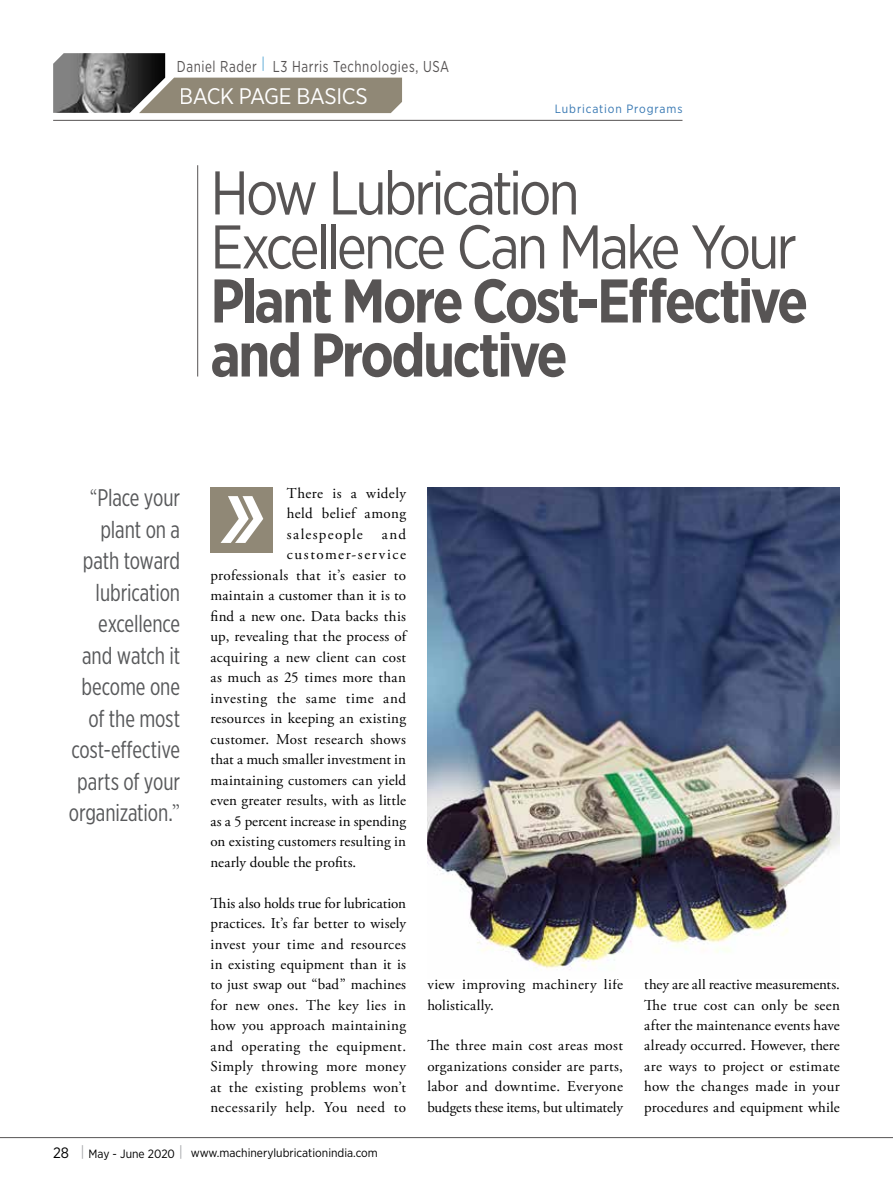
<style>
.page{position:relative;width:893px;height:1191px;background:#fff}
.page>*{position:absolute;margin:0;border:0;box-sizing:border-box;transform-origin:0 0}
.t1{font:700 61.5px/54px "Gotham Narrow";letter-spacing:-.045em;color:#575454;scale:.95 1}
.t2{font:61.5px/54px "Gotham Narrow";letter-spacing:-.055em;color:#575454;scale:.95 1}
.t3{font:24px/31.5px "Gotham X Narrow";letter-spacing:-.005em;color:#58595b;text-align:right;scale:.95 1}
.t4{font:22.5px "Gotham Narrow";letter-spacing:-.025em;color:#fff}
.t5{font:15.75px "Gotham Narrow";letter-spacing:.045em;color:#575454;scale:.85 1}
.t6{font:15px/20.4px "Adobe Garamond Pro";letter-spacing:.02em;color:#000;text-align:justify}
.t7{font:15px "Adobe Garamond Pro";color:#000}
.t8{font:15px "Adobe Garamond Pro";letter-spacing:.04em;color:#000}
.t9{font:15px "Adobe Garamond Pro";letter-spacing:.105em;color:#000}
.t10{font:12px "Gotham Narrow";color:#000}
.t11{font:12px "Gotham Narrow";letter-spacing:.075em;color:#3677b2}
.s1{font-family:"Adobe Garamond Pro"}
.s2{font-size:15px}
.s3{font-size:15px;color:#a7a9ac}
</style>
<div class="page">
<hr style="left:0;top:1137px;width:893px;height:1px;background:#575454">
<div style="left:210px;top:487px;width:63px;height:65px;background:#908876"></div>
<svg style="left:221px;top:496px;width:42px;height:47px"></svg>
<hr style="left:197px;top:165px;width:1px;height:211px;background:#575454">
<hr style="left:53px;top:120px;width:629px;height:1px;background:#575454">
<div style="left:165px;top:78px;width:237px;height:35px;background:#908876"></div>
<img style="left:53px;top:53px;width:112px;height:60px">
<img style="left:427px;top:487px;width:413px;height:483px">
<p class="t5" style="left:177px;top:56px;width:322px">Daniel Rader <sup>|</sup> L3 Harris Technologies, USA</p>
<h3 class="t4" style="left:180px;top:82px;width:190px">BACK PAGE BASICS</h3>
<p class="t11" style="left:555px;top:101px;width:129px">Lubrication Programs</p>
<h1 class="t2" style="left:210px;top:165px;width:619px">How Lubrication<br>Excellence Can Make Your</h1>
<h1 class="t1" style="left:210px;top:273px;width:631px">Plant More Cost-Effective and Productive</h1>
<h2 class="t3" style="left:69px;top:481px;width:119px"><span class="s1">“</span>Place your plant on a path toward lubrication excellence and watch it become one of the most cost-effective parts of your organization.<span class="s1">”</span></h2>
<p class="t6" style="left:287px;top:483px;width:121px">There is a widely held belief among salespeople</p>
<p class="t6" style="left:382px;top:524px;width:26px">and</p>
<p class="t9" style="left:287px;top:545px;width:121px">customer-service</p>
<p class="t6" style="left:210px;top:565px;width:197px">professionals that it’s easier to</p>
<p class="t6" style="left:210px;top:586px;width:197px">maintain a customer than it is to</p>
<p class="t6" style="left:210px;top:606px;width:197px">find a new one. Data backs this</p>
<p class="t6" style="left:210px;top:627px;width:197px">up, revealing that the process of</p>
<p class="t6" style="left:210px;top:647px;width:197px">acquiring a new client can cost</p>
<p class="t6" style="left:210px;top:668px;width:197px">as much as 25 times more than</p>
<p class="t8" style="left:210px;top:689px;width:197px">investing the same time and</p>
<p class="t6" style="left:210px;top:709px;width:197px">resources in keeping an existing</p>
<p class="t6" style="left:210px;top:729px;width:197px">customer. Most research shows</p>
<p class="t7" style="left:210px;top:750px;width:197px">that a much smaller investment in</p>
<p class="t6" style="left:210px;top:770px;width:197px">maintaining customers can yield</p>
<p class="t6" style="left:210px;top:790px;width:197px">even greater results, with as little</p>
<p class="t7" style="left:210px;top:812px;width:197px">as a 5 percent increase in spending</p>
<p class="t6" style="left:210px;top:831px;width:197px">on existing customers resulting in</p>
<p class="t7" style="left:210px;top:853px;width:147px">nearly double the profits.</p>
<p class="t6" style="left:210px;top:893px;width:197px">This also holds true for lubrication practices. It’s far better to wisely invest your time and resources in existing equipment than it is to just swap out “bad” machines for new ones. The key lies in how you approach maintaining and operating the equipment.<br>Simply throwing more money at the existing problems won’t necessarily help. You need to</p>
<p class="t6" style="left:427px;top:974px;width:197px">view improving machinery life holistically.</p>
<p class="t6" style="left:427px;top:1036px;width:197px">The three main cost areas most organizations consider are parts, labor and downtime. Everyone budgets these items, but ultimately</p>
<p class="t6" style="left:644px;top:974px;width:197px">they are all reactive measurements.<br>The true cost can only be seen after the maintenance events have already occurred. However, there are ways to project or estimate how the changes made in your procedures and equipment while</p>
<p class="t10" style="left:53px;top:1145px;width:326px"><span class="s2">28</span> <span class="s3">|</span> May - June 2020 <span class="s3">|</span> www.machinerylubricationindia.com</p>
</div>
